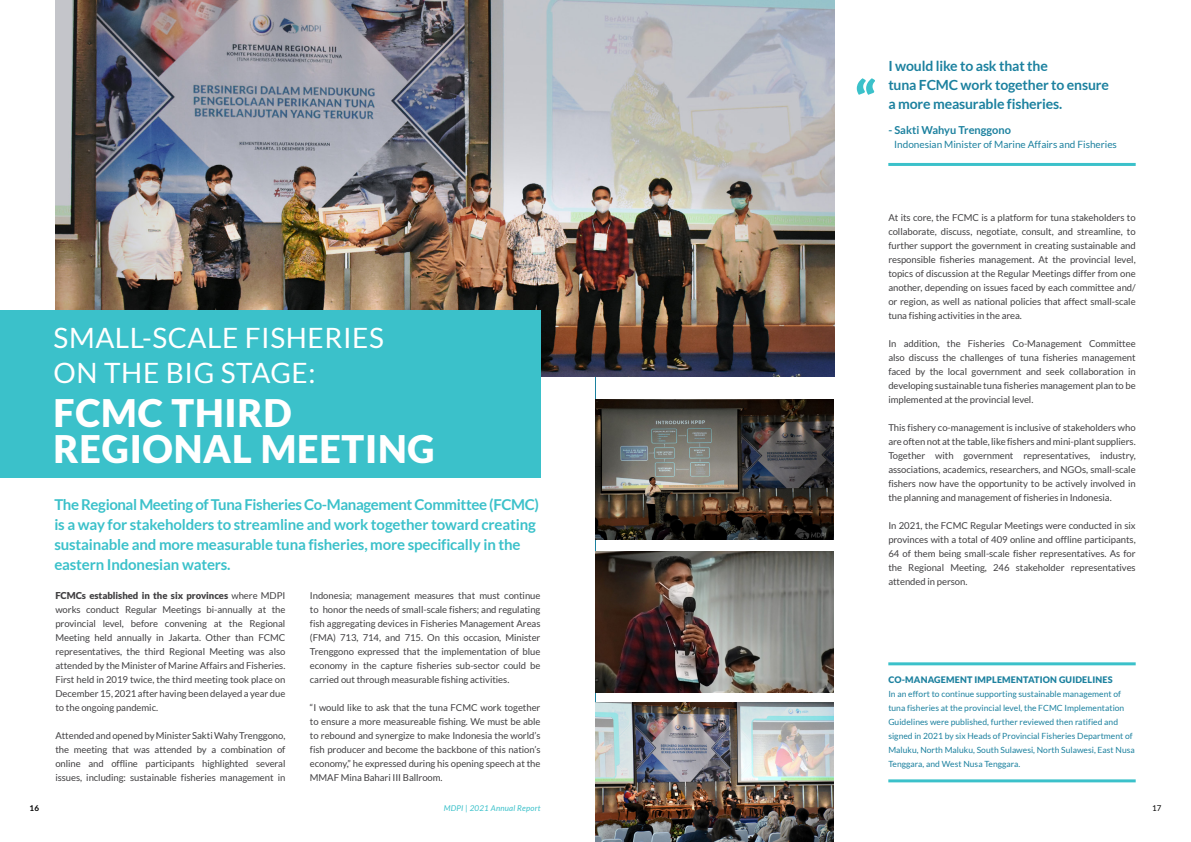
<style>
.page{position:relative;width:1191px;height:842px;background:#fff}
.page>*{position:absolute;margin:0;border:0;box-sizing:border-box;transform-origin:0 0}
.t1{font:900 52px "Lato";color:#3bc1ca}
.t2{font:900 38px/36px "Lato";letter-spacing:.02em;color:#fff}
.t3{font:28px/35px "Lato";letter-spacing:.02em;color:#fff}
.t4{font:700 15px/20px "Lato";letter-spacing:-.01em;color:#3bc1ca}
.t5{font:700 14px/19px "Lato";letter-spacing:-.01em;color:#1c819f}
.t6{font:700 11px "Lato";color:#1c819f}
.t7{font:10px "Lato";color:#1c819f}
.t8{font:9.5px/14px "Lato";letter-spacing:-.005em;color:#414042;text-align:justify}
.t9{font:900 9px "Lato";letter-spacing:.02em;color:#1c819f}
.t10{font:8.5px/14px "Lato";letter-spacing:.005em;color:#1c819f}
.t11{font:italic 8px "Lato";letter-spacing:.025em;color:#3bc1ca}
.t12{font:700 8px "Lato";color:#000101}
.t13{font:8px "Lato";color:#000101}
.s1{font-weight:900}
</style>
<div class="page">
<hr style="left:595px;top:0;width:1px;height:842px;background:#1c819f">
<img style="left:55px;top:0;width:779px;height:376px">
<div style="left:0;top:310px;width:540px;height:167px;background:#3bc1ca"></div>
<hr style="left:888px;top:163px;width:247px;height:3px;background:#3bc1ca">
<img style="left:595px;top:399px;width:239px;height:141px">
<img style="left:595px;top:551px;width:239px;height:141px">
<img style="left:595px;top:702px;width:239px;height:140px">
<hr style="left:888px;top:662px;width:247px;height:3px;background:#3bc1ca">
<hr style="left:888px;top:779px;width:247px;height:3px;background:#3bc1ca">
<h3 class="t3" style="left:54px;top:320px;width:332px">SMALL-SCALE FISHERIES<br>ON THE BIG STAGE:</h3>
<h2 class="t2" style="left:54px;top:394px;width:382px">FCMC THIRD<br>REGIONAL MEETING</h2>
<p class="t4" style="left:54px;top:494px;width:486px">The Regional Meeting of Tuna Fisheries Co-Management Committee (FCMC) is a way for stakeholders to streamline and work together toward creating sustainable and more measurable tuna fisheries, more specifically in the eastern Indonesian waters.</p>
<p class="t8" style="left:55px;top:589px;width:231px"><span class="s1">FCMCs established in the six provinces</span> where MDPI works conduct Regular Meetings bi-annually at the provincial level, before convening at the Regional Meeting held annually in Jakarta. Other than FCMC representatives, the third Regional Meeting was also attended by the Minister of Marine Affairs and Fisheries.<br>First held in 2019 twice, the third meeting took place on December 15, 2021 after having been delayed a year due to the ongoing pandemic.</p>
<p class="t8" style="left:55px;top:729px;width:231px">Attended and opened by Minister Sakti Wahy Trenggono, the meeting that was attended by a combination of online and offline participants highlighted several issues, including: sustainable fisheries management in</p>
<p class="t8" style="left:310px;top:589px;width:232px">Indonesia; management measures that must continue to honor the needs of small-scale fishers; and regulating fish aggregating devices in Fisheries Management Areas (FMA) 713, 714, and 715. On this occasion, Minister Trenggono expressed that the implementation of blue economy in the capture fisheries sub-sector could be carried out through measurable fishing activities.</p>
<p class="t8" style="left:310px;top:701px;width:232px">“I would like to ask that the tuna FCMC work together to ensure a more measureable fishing. We must be able to rebound and synergize to make Indonesia the world’s fish producer and become the backbone of this nation’s economy,” he expressed during his opening speech at the MMAF Mina Bahari III Ballroom.</p>
<h1 class="t1" style="left:854px;top:70px;width:23px">“</h1>
<h3 class="t5" style="left:888px;top:56px;width:222px">I would like to ask that the<br>tuna FCMC work together to ensure a more measurable fisheries.</h3>
<p class="t6" style="left:888px;top:124px;width:124px">- Sakti Wahyu Trenggono</p>
<p class="t7" style="left:894px;top:139px;width:224px">Indonesian Minister of Marine Affairs and Fisheries</p>
<p class="t8" style="left:888px;top:210px;width:249px">At its core, the FCMC is a platform for tuna stakeholders to collaborate, discuss, negotiate, consult, and streamline, to further support the government in creating sustainable and responsible fisheries management. At the provincial level, topics of discussion at the Regular Meetings differ from one another, depending on issues faced by each committee and/ or region, as well as national policies that affect small-scale tuna fishing activities in the area.</p>
<p class="t8" style="left:888px;top:336px;width:249px">In addition, the Fisheries Co-Management Committee also discuss the challenges of tuna fisheries management faced by the local government and seek collaboration in developing sustainable tuna fisheries management plan to be implemented at the provincial level.</p>
<p class="t8" style="left:888px;top:420px;width:249px">This fishery co-management is inclusive of stakeholders who are often not at the table, like fishers and mini-plant suppliers.<br>Together with government representatives, industry, associations, academics, researchers, and NGOs, small-scale fishers now have the opportunity to be actively involved in the planning and management of fisheries in Indonesia.</p>
<p class="t8" style="left:888px;top:518px;width:249px">In 2021, the FCMC Regular Meetings were conducted in six provinces with a total of 409 online and offline participants, 64 of them being small-scale fisher representatives. As for the Regional Meeting, 246 stakeholder representatives attended in person.</p>
<p class="t9" style="left:888px;top:675px;width:226px">CO-MANAGEMENT IMPLEMENTATION GUIDELINES</p>
<p class="t10" style="left:888px;top:687px;width:248px">In an effort to continue supporting sustainable management of tuna fisheries at the provincial level, the FCMC Implementation Guidelines were published, further reviewed then ratified and signed in 2021 by six Heads of Provincial Fisheries Department of Maluku, North Maluku, South Sulawesi, North Sulawesi, East Nusa Tenggara, and West Nusa Tenggara.</p>
<p class="t12" style="left:30px;top:803px;width:11px">16</p>
<p class="t11" style="left:444px;top:803px;width:98px">MDPI | 2021 Annual Report</p>
<p class="t13" style="left:1152px;top:803px;width:11px">17</p>
</div>
